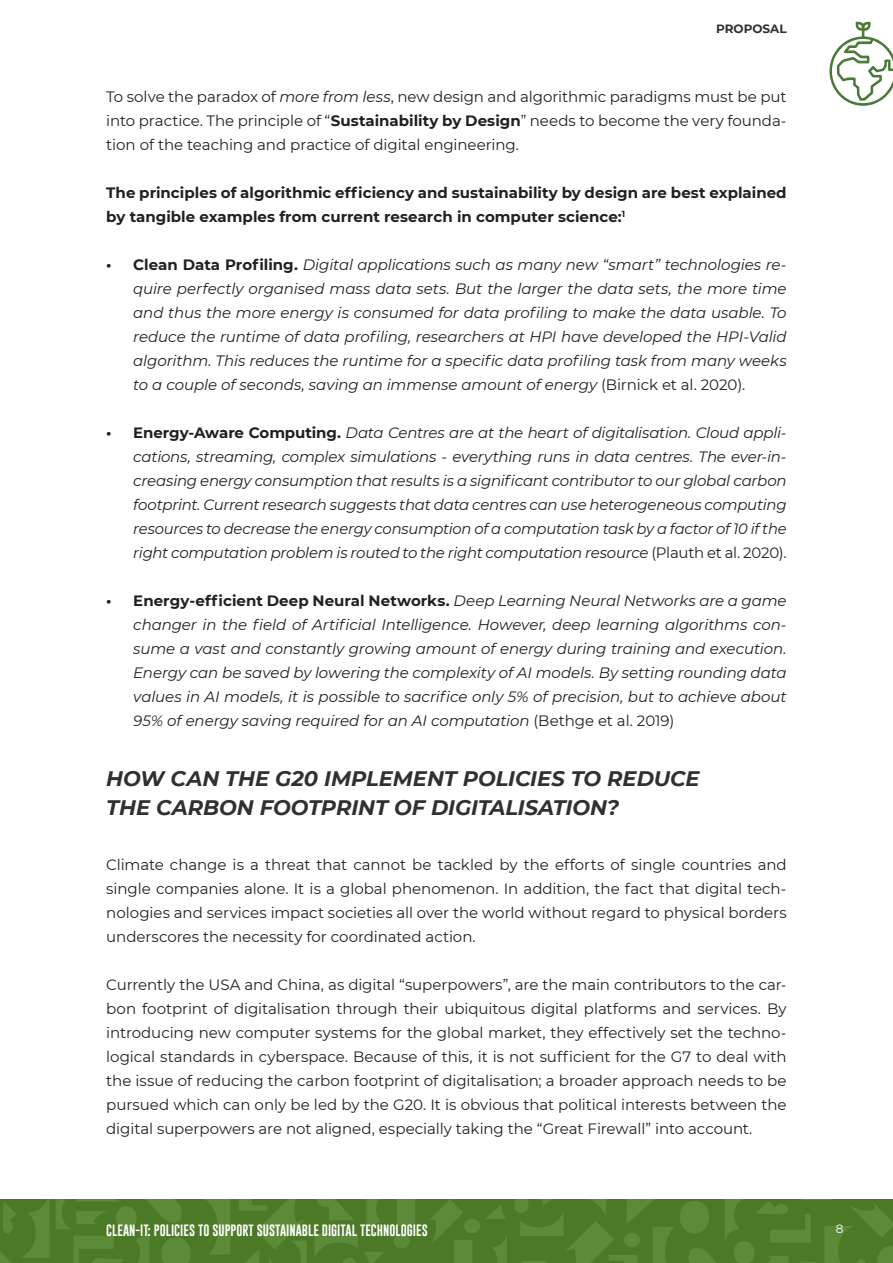
<style>
.page{position:relative;width:893px;height:1263px;background:#fff}
.page>*{position:absolute;margin:0;border:0;box-sizing:border-box;transform-origin:0 0}
.sottotitolo_capitolo{font:italic 700 21px/28.5px "Montserrat";letter-spacing:-.005em;color:#30302e}
.t1{font:italic 15px/24px "Montserrat";letter-spacing:-.01em;color:#231f20;text-align:justify}
.normale{font:15px/24px "Montserrat";letter-spacing:-.005em;color:#231f20;text-align:justify}
.normale-2{font:700 15px/24px "Montserrat";color:#231f20}
.t2{font:12px "Gobold";color:#fff}
.t3{font:700 12px "Montserrat";color:#30302e}
.t4{font:12px "Montserrat";color:#fff}
.s1{font-style:italic}
.s2{font-weight:700}
.s3{font-weight:700;font-style:normal}
.s4{font-style:normal}
</style>
<div class="page">
<div style="left:0;top:1199px;width:893px;height:64px;background:#4b7926"></div>
<svg style="left:514px;top:1199px;width:379px;height:64px"></svg>
<svg style="left:430px;top:1200px;width:77px;height:63px"></svg>
<svg style="left:0;top:1199px;width:415px;height:64px"></svg>
<svg style="left:829px;top:22px;width:64px;height:84px"></svg>
<p class="t3" style="left:716px;top:20px;width:72px">PROPOSAL</p>
<p class="normale" style="left:106px;top:84px;width:682px">To solve the paradox of <span class="s1">more from less</span>, new design and algorithmic paradigms must be put into practice. The principle of “<span class="s2">Sustainability by Design</span>” needs to become the very founda&shy;tion of the teaching and practice of digital engineering.</p>
<p class="normale-2" style="left:106px;top:180px;width:682px">The principles of algorithmic efficiency and sustainability by design are best explained by tangible examples from current research in computer science:<sup>1</sup></p>
<p class="t1" style="left:133px;top:252px;width:655px;text-indent:-27px"><span class="s3">• Clean Data Profiling.</span> Digital applications such as many new “smart” technologies re&shy;quire perfectly organised mass data sets. But the larger the data sets, the more time and thus the more energy is consumed for data profiling to make the data usable. To reduce the runtime of data profiling, researchers at HPI have developed the HPI-Valid algorithm. This reduces the runtime for a specific data profiling task from many weeks to a couple of seconds, saving an immense amount of energy <span class="s4">(Birnick et al. 2020).</span></p>
<p class="t1" style="left:133px;top:420px;width:655px;text-indent:-27px"><span class="s3">• Energy-Aware Computing.</span> Data Centres are at the heart of digitalisation. Cloud appli&shy;cations, streaming, complex simulations - everything runs in data centres. The ever-in&shy;creasing energy consumption that results is a significant contributor to our global carbon footprint. Current research suggests that data centres can use heterogeneous computing resources to decrease the energy consumption of a computation task by a factor of 10 if the right computation problem is routed to the right computation resource <span class="s4">(Plauth et al. 2020).</span></p>
<p class="t1" style="left:133px;top:588px;width:655px;text-indent:-27px"><span class="s3">• Energy-efficient Deep Neural Networks.</span> Deep Learning Neural Networks are a game changer in the field of Artificial Intelligence. However, deep learning algorithms con&shy;sume a vast and constantly growing amount of energy during training and execution.<br>Energy can be saved by lowering the complexity of AI models. By setting rounding data values in AI models, it is possible to sacrifice only 5% of precision, but to achieve about 95% of energy saving required for an AI computation <span class="s4">(Bethge et al. 2019)</span></p>
<p class="sottotitolo_capitolo" style="left:106px;top:763px;width:595px">HOW CAN THE G20 IMPLEMENT POLICIES TO REDUCE<br>THE CARBON FOOTPRINT OF DIGITALISATION?</p>
<p class="normale" style="left:106px;top:852px;width:682px">Climate change is a threat that cannot be tackled by the efforts of single countries and single companies alone. It is a global phenomenon. In addition, the fact that digital tech&shy;nologies and services impact societies all over the world without regard to physical borders underscores the necessity for coordinated action.</p>
<p class="normale" style="left:106px;top:972px;width:682px">Currently the USA and China, as digital “superpowers”, are the main contributors to the car&shy;bon footprint of digitalisation through their ubiquitous digital platforms and services. By introducing new computer systems for the global market, they effectively set the techno&shy;logical standards in cyberspace. Because of this, it is not sufficient for the G7 to deal with the issue of reducing the carbon footprint of digitalisation; a broader approach needs to be pursued which can only be led by the G20. It is obvious that political interests between the digital superpowers are not aligned, especially taking the “Great Firewall” into account.</p>
<p class="t2" style="left:106px;top:1223px;width:323px">CLEAN-IT: POLICIES TO SUPPORT SUSTAINABLE DIGITAL TECHNOLOGIES</p>
<p class="t4" style="left:836px;top:1221px;width:9px">8</p>
</div>
